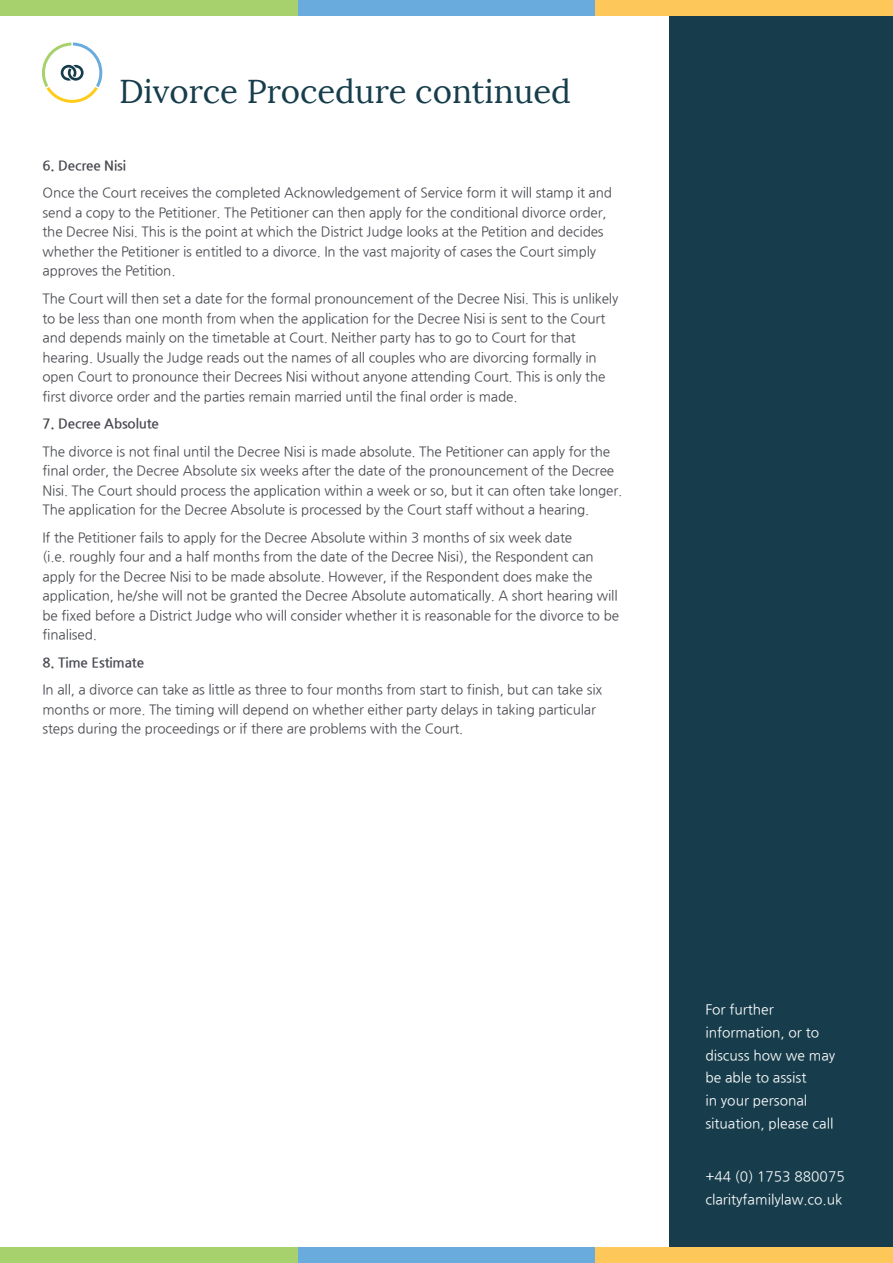
<style>
.page{position:relative;width:893px;height:1263px;background:#fff}
.page>*{position:absolute;margin:0;border:0;box-sizing:border-box;transform-origin:0 0}
.t1{font:33px "Lora";color:#173d4c}
.t2{font:13.8px/22.8px "Nanum Gothic";color:#fff}
.t3{font:13.5px/19.5px "Nanum Gothic";letter-spacing:-.01em;color:#484a50}
.t4{font:700 13.5px "Nanum Gothic";letter-spacing:-.01em;color:#484a50}
</style>
<div class="page">
<div style="left:670px;top:15px;width:223px;height:1248px;background:#173d4c"></div>
<div style="left:0;top:1248px;width:298px;height:15px;background:#a7d16c"></div>
<div style="left:298px;top:1248px;width:297px;height:15px;background:#69abdd"></div>
<div style="left:595px;top:1248px;width:298px;height:15px;background:#fec75a"></div>
<svg style="left:42px;top:43px;width:60px;height:60px"></svg>
<div style="left:0;top:0;width:298px;height:15px;background:#a7d16c"></div>
<div style="left:298px;top:0;width:297px;height:15px;background:#69abdd"></div>
<div style="left:595px;top:0;width:298px;height:15px;background:#fec75a"></div>
<p class="t1" style="left:119px;top:71px;width:453px">Divorce Procedure continued</p>
<p class="t4" style="left:43px;top:159px;width:85px">6. Decree Nisi</p>
<p class="t3" style="left:43px;top:184px;width:571px">Once the Court receives the completed Acknowledgement of Service form it will stamp it and send a copy to the Petitioner. The Petitioner can then apply for the conditional divorce order, the Decree Nisi. This is the point at which the District Judge looks at the Petition and decides whether the Petitioner is entitled to a divorce. In the vast majority of cases the Court simply approves the Petition.</p>
<p class="t3" style="left:43px;top:289px;width:577px">The Court will then set a date for the formal pronouncement of the Decree Nisi. This is unlikely to be less than one month from when the application for the Decree Nisi is sent to the Court and depends mainly on the timetable at Court. Neither party has to go to Court for that hearing. Usually the Judge reads out the names of all couples who are divorcing formally in open Court to pronounce their Decrees Nisi without anyone attending Court. This is only the first divorce order and the parties remain married until the final order is made.</p>
<p class="t4" style="left:43px;top:417px;width:118px">7. Decree Absolute</p>
<p class="t3" style="left:43px;top:442px;width:581px">The divorce is not final until the Decree Nisi is made absolute. The Petitioner can apply for the final order, the Decree Absolute six weeks after the date of the pronouncement of the Decree Nisi. The Court should process the application within a week or so, but it can often take longer.<br>The application for the Decree Absolute is processed by the Court staff without a hearing.</p>
<p class="t3" style="left:43px;top:528px;width:578px">If the Petitioner fails to apply for the Decree Absolute within 3 months of six week date<br>(i.e. roughly four and a half months from the date of the Decree Nisi), the Respondent can apply for the Decree Nisi to be made absolute. However, if the Respondent does make the application, he/she will not be granted the Decree Absolute automatically. A short hearing will be fixed before a District Judge who will consider whether it is reasonable for the divorce to be finalised.</p>
<p class="t4" style="left:43px;top:656px;width:103px">8. Time Estimate</p>
<p class="t3" style="left:43px;top:680px;width:561px">In all, a divorce can take as little as three to four months from start to finish, but can take six months or more. The timing will depend on whether either party delays in taking particular steps during the proceedings or if there are problems with the Court.</p>
<p class="t2" style="left:705px;top:998px;width:132px">For further information, or to discuss how we may be able to assist<br>in your personal situation, please call</p>
<p class="t2" style="left:705px;top:1166px;width:141px">+44 (0) 1753 880075 clarityfamilylaw.co.uk</p>
</div>
